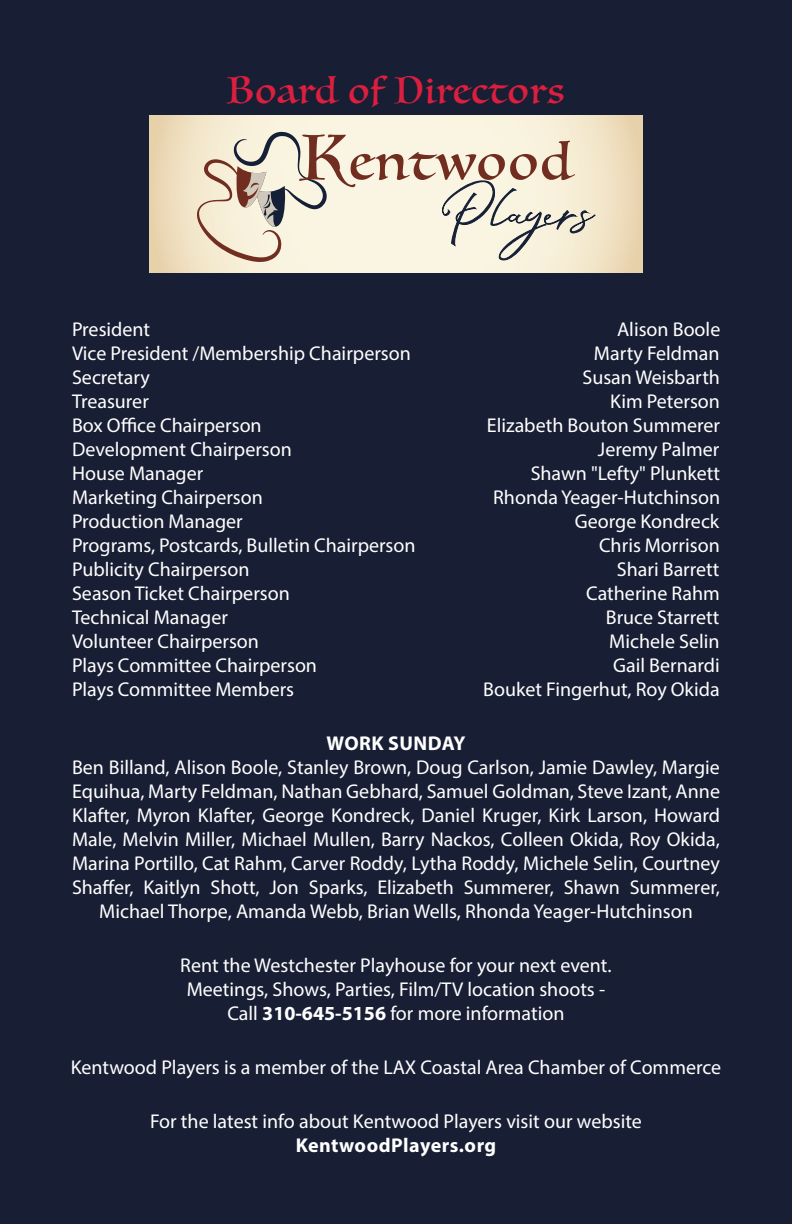
<style>
.page{position:relative;width:792px;height:1224px;background:#181e34}
.page>*{position:absolute;margin:0;border:0;box-sizing:border-box;transform-origin:0 0}
.t1{font:92.4px "Amanda Signature";letter-spacing:-.02em;color:#151f36}
.t2{font:51px "Luminari";letter-spacing:.05em;color:#702d20}
.t3{font:36px "Luminari";letter-spacing:.05em;color:#dc1f3e}
.t4{font:20px/24px "Myriad Pro";color:#fff;text-align:center}
.t5{font:700 20px "Myriad Pro";letter-spacing:.02em;color:#fff}
.s1{font-size:62.2px}
.s2{font-weight:700}
</style>
<div class="page">
<svg style="left:150px;top:115px;width:492px;height:157px;background:#f5ecd4"></svg>
<svg style="left:197px;top:132px;width:130px;height:130px;background:#dcd1c0"></svg>
<svg style="left:441px;top:181px;width:155px;height:80px;background:#e3decd"></svg>
<p class="t3" style="left:227px;top:60px;width:339px">Board of Directors</p>
<p class="t2" style="left:300px;top:118px;width:272px"><span class="s1">K</span>entwood</p>
<p class="t1" style="left:439px;top:170px;width:149px">Players</p>
<p class="t4" style="left:72px;top:317px;width:80px">President</p>
<p class="t4" style="left:617px;top:317px;width:105px">Alison Boole</p>
<p class="t4" style="left:72px;top:341px;width:340px">Vice President /Membership Chairperson</p>
<p class="t4" style="left:594px;top:341px;width:127px">Marty Feldman</p>
<p class="t4" style="left:72px;top:365px;width:80px">Secretary</p>
<p class="t4" style="left:583px;top:365px;width:139px">Susan Weisbarth</p>
<p class="t4" style="left:72px;top:389px;width:78px">Treasurer</p>
<p class="t4" style="left:610px;top:389px;width:111px">Kim Peterson</p>
<p class="t4" style="left:72px;top:413px;width:191px">Box Office Chairperson</p>
<p class="t4" style="left:487px;top:413px;width:235px">Elizabeth Bouton Summerer</p>
<p class="t4" style="left:72px;top:437px;width:221px">Development Chairperson</p>
<p class="t4" style="left:598px;top:437px;width:123px">Jeremy Palmer</p>
<p class="t4" style="left:72px;top:461px;width:133px">House Manager</p>
<p class="t4" style="left:531px;top:461px;width:191px">Shawn "Lefty" Plunkett</p>
<p class="t4" style="left:72px;top:485px;width:192px">Marketing Chairperson</p>
<p class="t4" style="left:493px;top:485px;width:229px">Rhonda Yeager-Hutchinson</p>
<p class="t4" style="left:72px;top:509px;width:172px">Production Manager</p>
<p class="t4" style="left:575px;top:509px;width:146px">George Kondreck</p>
<p class="t4" style="left:72px;top:533px;width:345px">Programs, Postcards, Bulletin Chairperson</p>
<p class="t4" style="left:599px;top:533px;width:122px">Chris Morrison</p>
<p class="t4" style="left:72px;top:557px;width:179px">Publicity Chairperson</p>
<p class="t4" style="left:617px;top:557px;width:104px">Shari Barrett</p>
<p class="t4" style="left:72px;top:581px;width:219px">Season Ticket Chairperson</p>
<p class="t4" style="left:586px;top:581px;width:135px">Catherine Rahm</p>
<p class="t4" style="left:72px;top:605px;width:158px">Technical Manager</p>
<p class="t4" style="left:606px;top:605px;width:115px">Bruce Starrett</p>
<p class="t4" style="left:72px;top:629px;width:189px">Volunteer Chairperson</p>
<p class="t4" style="left:609px;top:629px;width:112px">Michele Selin</p>
<p class="t4" style="left:72px;top:653px;width:247px">Plays Committee Chairperson</p>
<p class="t4" style="left:613px;top:653px;width:108px">Gail Bernardi</p>
<p class="t4" style="left:72px;top:677px;width:224px">Plays Committee Members</p>
<p class="t4" style="left:483px;top:677px;width:238px">Bouket Fingerhut, Roy Okida</p>
<p class="t5" style="left:327px;top:730px;width:140px">WORK SUNDAY</p>
<p class="t4" style="left:72px;top:755px;width:650px">Ben Billand, Alison Boole, Stanley Brown, Doug Carlson, Jamie Dawley, Margie Equihua, Marty Feldman, Nathan Gebhard, Samuel Goldman, Steve Izant, Anne Klafter, Myron Klafter, George Kondreck, Daniel Kruger, Kirk Larson, Howard Male, Melvin Miller, Michael Mullen, Barry Nackos, Colleen Okida, Roy Okida, Marina Portillo, Cat Rahm, Carver Roddy, Lytha Roddy, Michele Selin, Courtney Shaffer, Kaitlyn Shott, Jon Sparks, Elizabeth Summerer, Shawn Summerer, Michael Thorpe, Amanda Webb, Brian Wells, Rhonda Yeager-Hutchinson</p>
<p class="t4" style="left:180px;top:953px;width:433px">Rent the Westchester Playhouse for your next event.</p>
<p class="t4" style="left:187px;top:977px;width:420px">Meetings, Shows, Parties, Film/TV location shoots -</p>
<p class="t4" style="left:227px;top:1001px;width:339px">Call <span class="s2">310-645-5156</span> for more information</p>
<p class="t4" style="left:71px;top:1055px;width:652px">Kentwood Players is a member of the LAX Coastal Area Chamber of Commerce</p>
<p class="t4" style="left:150px;top:1109px;width:493px">For the latest info about Kentwood Players visit our website</p>
<p class="t5" style="left:296px;top:1132px;width:202px">KentwoodPlayers.org</p>
</div>
